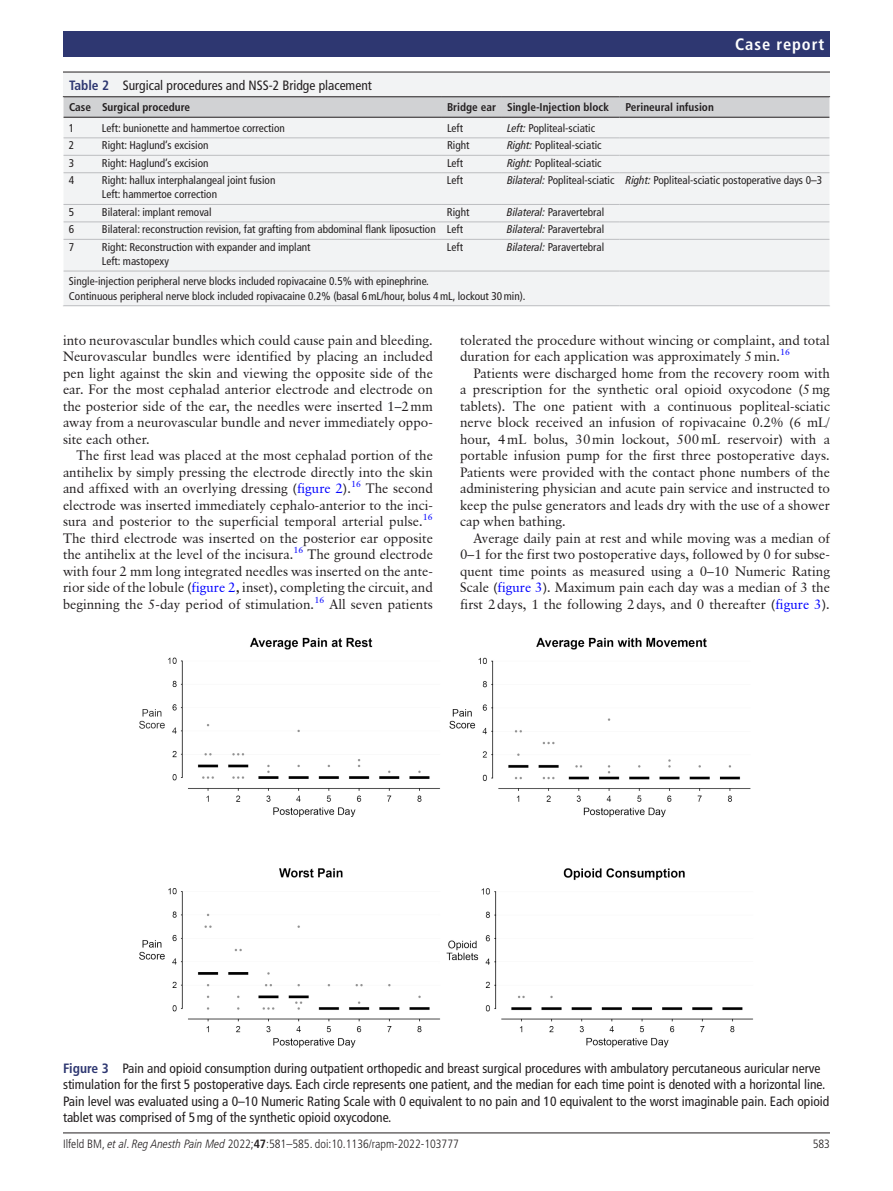
<style>
.page{position:relative;width:893px;height:1191px;background:#fff}
.page>*{position:absolute;margin:0;border:0;box-sizing:border-box;transform-origin:0 0}
.t1{font:700 condensed 16.5px "Frutiger LT Pro";letter-spacing:.055em;color:#fff}
.t2{font:13.5px/16.5px "Classical Garamond BT";color:#231f20;text-align:justify}
.t3{font:condensed 13.5px/16.5px "Frutiger LT Pro";color:#231f20}
.t4{font:300 condensed 12px "Frutiger LT Pro";color:#231f20}
.t5{font:condensed 11.25px/14.2px "Frutiger LT Pro";color:#231f20}
.t6{font:700 condensed 11.25px "Frutiger LT Pro";color:#231f20}
.s1{font-weight:700;color:#2e3771}
.s2{font-style:italic}
.s3{color:#00f}
.s4{font-weight:700}
</style>
<div class="page">
<hr style="left:63px;top:1132px;width:767px;height:1px;background:#231f20">
<div style="left:63px;top:31px;width:767px;height:25px;background:#2e3771"></div>
<div style="left:63px;top:72px;width:767px;height:234px;background:#f2f3f4"></div>
<hr style="left:63px;top:72px;width:767px;height:1px;background:#231f20">
<hr style="left:63px;top:96px;width:33px;height:1px;background:#231f20">
<hr style="left:96px;top:96px;width:345px;height:1px;background:#231f20">
<hr style="left:441px;top:96px;width:60px;height:1px;background:#231f20">
<hr style="left:501px;top:96px;width:119px;height:1px;background:#231f20">
<hr style="left:620px;top:96px;width:210px;height:1px;background:#231f20">
<hr style="left:63px;top:204px;width:33px;height:1px;background:#bcbdc0">
<hr style="left:96px;top:204px;width:345px;height:1px;background:#bcbdc0">
<hr style="left:441px;top:204px;width:60px;height:1px;background:#bcbdc0">
<hr style="left:501px;top:204px;width:119px;height:1px;background:#bcbdc0">
<hr style="left:620px;top:204px;width:210px;height:1px;background:#bcbdc0">
<hr style="left:63px;top:222px;width:33px;height:1px;background:#bcbdc0">
<hr style="left:96px;top:222px;width:345px;height:1px;background:#bcbdc0">
<hr style="left:441px;top:222px;width:60px;height:1px;background:#bcbdc0">
<hr style="left:501px;top:222px;width:119px;height:1px;background:#bcbdc0">
<hr style="left:620px;top:222px;width:210px;height:1px;background:#bcbdc0">
<hr style="left:63px;top:239px;width:33px;height:1px;background:#bcbdc0">
<hr style="left:96px;top:239px;width:345px;height:1px;background:#bcbdc0">
<hr style="left:96px;top:271px;width:345px;height:1px;background:#bcbdc0">
<hr style="left:441px;top:239px;width:60px;height:1px;background:#bcbdc0">
<hr style="left:441px;top:271px;width:60px;height:1px;background:#bcbdc0">
<hr style="left:501px;top:239px;width:119px;height:1px;background:#bcbdc0">
<hr style="left:501px;top:271px;width:119px;height:1px;background:#bcbdc0">
<hr style="left:620px;top:239px;width:210px;height:1px;background:#bcbdc0">
<hr style="left:620px;top:271px;width:210px;height:1px;background:#bcbdc0">
<hr style="left:63px;top:271px;width:33px;height:1px;background:#bcbdc0">
<hr style="left:63px;top:305px;width:33px;height:1px;background:#bcbdc0">
<hr style="left:96px;top:305px;width:345px;height:1px;background:#bcbdc0">
<hr style="left:441px;top:305px;width:60px;height:1px;background:#bcbdc0">
<hr style="left:501px;top:305px;width:119px;height:1px;background:#bcbdc0">
<hr style="left:620px;top:305px;width:210px;height:1px;background:#bcbdc0">
<hr style="left:63px;top:173px;width:1px;height:31px;background:#fff">
<hr style="left:63px;top:239px;width:1px;height:32px;background:#fff">
<hr style="left:63px;top:271px;width:1px;height:34px;background:#fff">
<svg style="left:63px;top:97px;width:767px;height:76px"></svg>
<img style="left:140px;top:637px;width:613px;height:411px">
<p class="t1" style="left:735px;top:34px;width:91px">Case report</p>
<p class="t3" style="left:69px;top:78px;width:304px"><span class="s1">Table 2</span> Surgical procedures and NSS-2 Bridge placement</p>
<p class="t6" style="left:69px;top:101px;width:123px">Case Surgical procedure</p>
<p class="t6" style="left:447px;top:101px;width:163px">Bridge ear Single-Injection block</p>
<p class="t6" style="left:625px;top:101px;width:90px">Perineural infusion</p>
<p class="t5" style="left:69px;top:121px;width:7px">1</p>
<p class="t5" style="left:102px;top:121px;width:184px">Left: bunionette and hammertoe correction</p>
<p class="t5" style="left:447px;top:121px;width:18px">Left</p>
<p class="t5" style="left:507px;top:121px;width:90px"><span class="s2">Left:</span> Popliteal-sciatic</p>
<p class="t5" style="left:69px;top:138px;width:7px">2</p>
<p class="t5" style="left:102px;top:138px;width:108px">Right: Haglund’s excision</p>
<p class="t5" style="left:447px;top:138px;width:24px">Right</p>
<p class="t5" style="left:507px;top:138px;width:96px"><span class="s2">Right:</span> Popliteal-sciatic</p>
<p class="t5" style="left:69px;top:156px;width:7px">3</p>
<p class="t5" style="left:102px;top:156px;width:108px">Right: Haglund’s excision</p>
<p class="t5" style="left:447px;top:156px;width:18px">Left</p>
<p class="t5" style="left:507px;top:156px;width:96px"><span class="s2">Right:</span> Popliteal-sciatic</p>
<p class="t5" style="left:69px;top:173px;width:7px">4</p>
<p class="t5" style="left:102px;top:173px;width:175px">Right: hallux interphalangeal joint fusion<br>Left: hammertoe correction</p>
<p class="t5" style="left:447px;top:173px;width:18px">Left</p>
<p class="t5" style="left:507px;top:173px;width:317px"><span class="s2">Bilateral:</span> Popliteal-sciatic <span class="s2">Right:</span> Popliteal-sciatic postoperative days 0–3</p>
<p class="t5" style="left:69px;top:205px;width:7px">5</p>
<p class="t5" style="left:102px;top:205px;width:111px">Bilateral: implant removal</p>
<p class="t5" style="left:447px;top:205px;width:24px">Right</p>
<p class="t5" style="left:507px;top:205px;width:99px"><span class="s2">Bilateral:</span> Paravertebral</p>
<p class="t5" style="left:69px;top:222px;width:7px">6</p>
<p class="t5" style="left:102px;top:222px;width:363px">Bilateral: reconstruction revision, fat grafting from abdominal flank liposuction Left</p>
<p class="t5" style="left:507px;top:222px;width:99px"><span class="s2">Bilateral:</span> Paravertebral</p>
<p class="t5" style="left:69px;top:240px;width:7px">7</p>
<p class="t5" style="left:102px;top:240px;width:210px">Right: Reconstruction with expander and implant<br>Left: mastopexy</p>
<p class="t5" style="left:447px;top:240px;width:18px">Left</p>
<p class="t5" style="left:507px;top:240px;width:99px"><span class="s2">Bilateral:</span> Paravertebral</p>
<p class="t5" style="left:69px;top:274px;width:458px">Single-injection peripheral nerve blocks included ropivacaine 0.5% with epinephrine.<br>Continuous peripheral nerve block included ropivacaine 0.2% (basal 6mL/hour, bolus 4mL, lockout 30min).</p>
<p class="t2" style="left:63px;top:332px;width:371px">into neurovascular bundles which could cause pain and bleeding.<br>Neurovascular bundles were identified by placing an included pen light against the skin and viewing the opposite side of the ear. For the most cephalad anterior electrode and electrode on the posterior side of the ear, the needles were inserted 1–2mm away from a neurovascular bundle and never immediately oppo&shy;site each other.</p>
<p class="t2" style="left:63px;top:447px;width:371px;text-indent:14px">The first lead was placed at the most cephalad portion of the antihelix by simply pressing the electrode directly into the skin and affixed with an overlying dressing (<span class="s3">figure 2</span>).<sup>16</sup> The second electrode was inserted immediately cephalo-anterior to the inci&shy;sura and posterior to the superficial temporal arterial pulse.<sup>16<br></sup>The third electrode was inserted on the posterior ear opposite the antihelix at the level of the incisura.<sup>16</sup> The ground electrode with four 2 mm long integrated needles was inserted on the ante&shy;rior side of the lobule (<span class="s3">figure 2</span><span class="s4">,</span> inset), completing the circuit, and beginning the 5-day period of stimulation.<sup>16</sup> All seven patients</p>
<p class="t2" style="left:460px;top:332px;width:371px">tolerated the procedure without wincing or complaint, and total duration for each application was approximately 5min.<sup>16</sup></p>
<p class="t2" style="left:460px;top:365px;width:371px;text-indent:14px">Patients were discharged home from the recovery room with a prescription for the synthetic oral opioid oxycodone (5mg tablets). The one patient with a continuous popliteal-sciatic nerve block received an infusion of ropivacaine 0.2% (6 mL/ hour, 4mL bolus, 30min lockout, 500mL reservoir) with a portable infusion pump for the first three postoperative days.<br>Patients were provided with the contact phone numbers of the administering physician and acute pain service and instructed to keep the pulse generators and leads dry with the use of a shower cap when bathing.</p>
<p class="t2" style="left:460px;top:530px;width:371px;text-indent:14px">Average daily pain at rest and while moving was a median of 0–1 for the first two postoperative days, followed by 0 for subse&shy;quent time points as measured using a 0–10 Numeric Rating Scale (<span class="s3">figure 3</span>). Maximum pain each day was a median of 3 the first 2days, 1 the following 2days, and 0 thereafter (<span class="s3">figure 3</span>).</p>
<p class="t3" style="left:63px;top:1059px;width:768px"><span class="s1">Figure 3</span> Pain and opioid consumption during outpatient orthopedic and breast surgical procedures with ambulatory percutaneous auricular nerve stimulation for the first 5 postoperative days. Each circle represents one patient, and the median for each time point is denoted with a horizontal line.<br>Pain level was evaluated using a 0–10 Numeric Rating Scale with 0 equivalent to no pain and 10 equivalent to the worst imaginable pain. Each opioid tablet was comprised of 5mg of the synthetic opioid oxycodone.</p>
<p class="t4" style="left:63px;top:1136px;width:397px">Ilfeld BM, <span class="s2">et al</span>. <span class="s2">Reg Anesth Pain Med</span> 2022;<span class="s4">47</span>:581–585. doi:10.1136/rapm-2022-103777</p>
<p class="t4" style="left:813px;top:1136px;width:19px">583</p>
</div>
